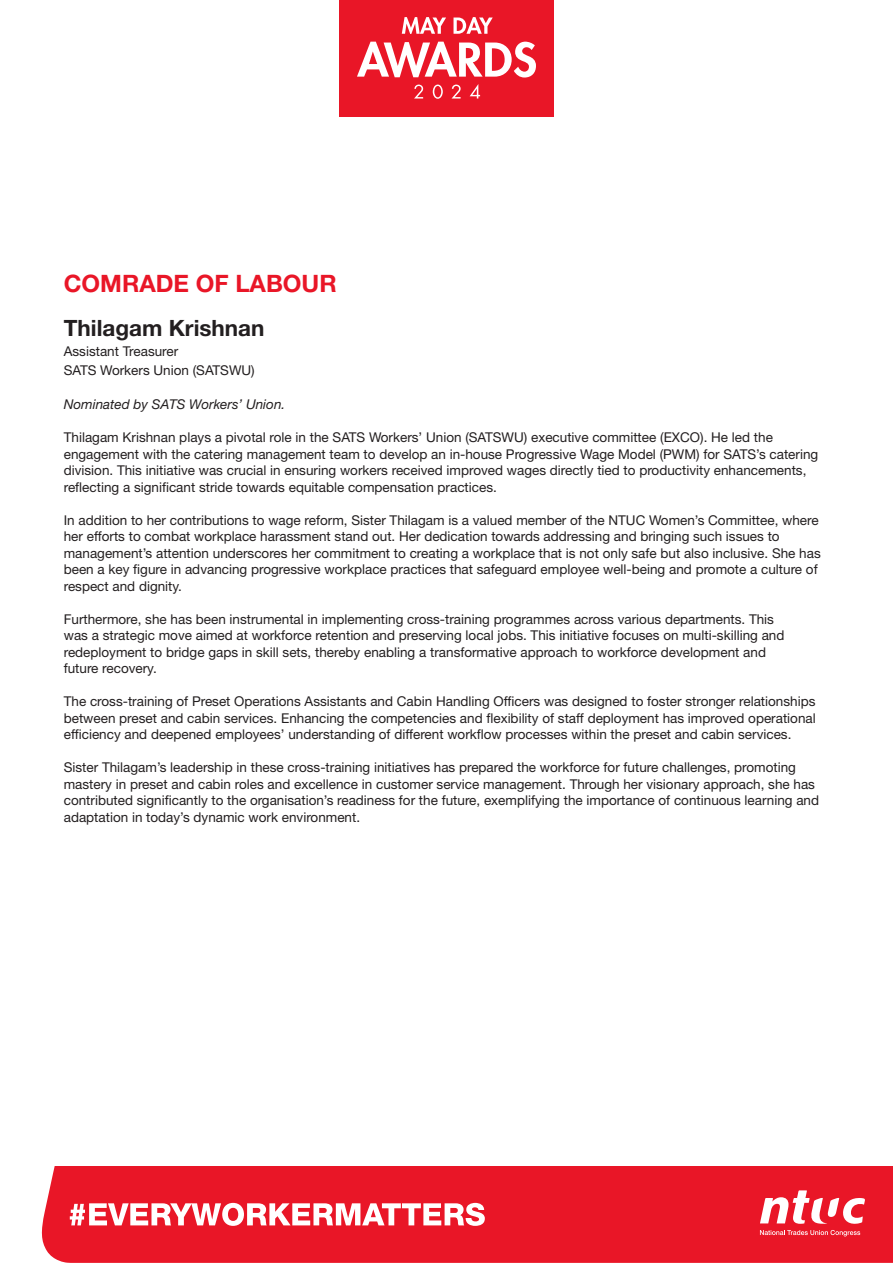
<style>
.page{position:relative;width:893px;height:1263px;background:#fff}
.page>*{position:absolute;margin:0;border:0;box-sizing:border-box;transform-origin:0 0}
.t1{font:700 24px "Helvetica Neue LT Std";color:#e91627}
.t2{font:700 22.5px "Helvetica Neue LT Std";color:#231f20}
.t3{font:13.5px/16.5px "Helvetica Neue LT Std";color:#231f20}
.t4{font:italic 13.5px "Helvetica Neue LT Std";color:#231f20}
</style>
<div class="page">
<div style="left:339px;top:0;width:215px;height:116px;background:#e91627"></div>
<svg style="left:402px;top:17px;width:44px;height:17px"></svg>
<svg style="left:453px;top:17px;width:40px;height:17px"></svg>
<svg style="left:414px;top:85px;width:9px;height:14px"></svg>
<svg style="left:433px;top:85px;width:10px;height:14px"></svg>
<svg style="left:452px;top:85px;width:9px;height:14px"></svg>
<svg style="left:470px;top:84px;width:10px;height:15px"></svg>
<svg style="left:357px;top:42px;width:179px;height:36px"></svg>
<div style="left:41px;top:1166px;width:852px;height:97px;background:#e91627"></div>
<svg style="left:760px;top:1230px;width:100px;height:6px"></svg>
<svg style="left:760px;top:1190px;width:105px;height:34px"></svg>
<svg style="left:70px;top:1203px;width:415px;height:23px"></svg>
<h1 class="t1" style="left:64px;top:269px;width:274px">COMRADE OF LABOUR</h1>
<h2 class="t2" style="left:64px;top:314px;width:202px">Thilagam Krishnan</h2>
<p class="t3" style="left:64px;top:341px;width:192px;line-height:19.5px">Assistant Treasurer<br>SATS Workers Union (SATSWU)</p>
<p class="t4" style="left:64px;top:396px;width:223px">Nominated by SATS Workers’ Union.</p>
<p class="t3" style="left:64px;top:429px;width:756px">Thilagam Krishnan plays a pivotal role in the SATS Workers’ Union (SATSWU) executive committee (EXCO). He led the engagement with the catering management team to develop an in-house Progressive Wage Model (PWM) for SATS’s catering division. This initiative was crucial in ensuring workers received improved wages directly tied to productivity enhancements, reflecting a significant stride towards equitable compensation practices.</p>
<p class="t3" style="left:64px;top:511px;width:758px">In addition to her contributions to wage reform, Sister Thilagam is a valued member of the NTUC Women’s Committee, where her efforts to combat workplace harassment stand out. Her dedication towards addressing and bringing such issues to management’s attention underscores her commitment to creating a workplace that is not only safe but also inclusive. She has been a key figure in advancing progressive workplace practices that safeguard employee well-being and promote a culture of respect and dignity.</p>
<p class="t3" style="left:64px;top:610px;width:722px">Furthermore, she has been instrumental in implementing cross-training programmes across various departments. This was a strategic move aimed at workforce retention and preserving local jobs. This initiative focuses on multi-skilling and redeployment to bridge gaps in skill sets, thereby enabling a transformative approach to workforce development and future recovery.</p>
<p class="t3" style="left:64px;top:693px;width:753px;text-align:justify">The cross-training of Preset Operations Assistants and Cabin Handling Officers was designed to foster stronger relationships between preset and cabin services. Enhancing the competencies and flexibility of staff deployment has improved operational efficiency and deepened employees’ understanding of different workflow processes within the preset and cabin services.</p>
<p class="t3" style="left:64px;top:759px;width:757px">Sister Thilagam’s leadership in these cross-training initiatives has prepared the workforce for future challenges, promoting mastery in preset and cabin roles and excellence in customer service management. Through her visionary approach, she has contributed significantly to the organisation’s readiness for the future, exemplifying the importance of continuous learning and adaptation in today’s dynamic work environment.</p>
</div>
